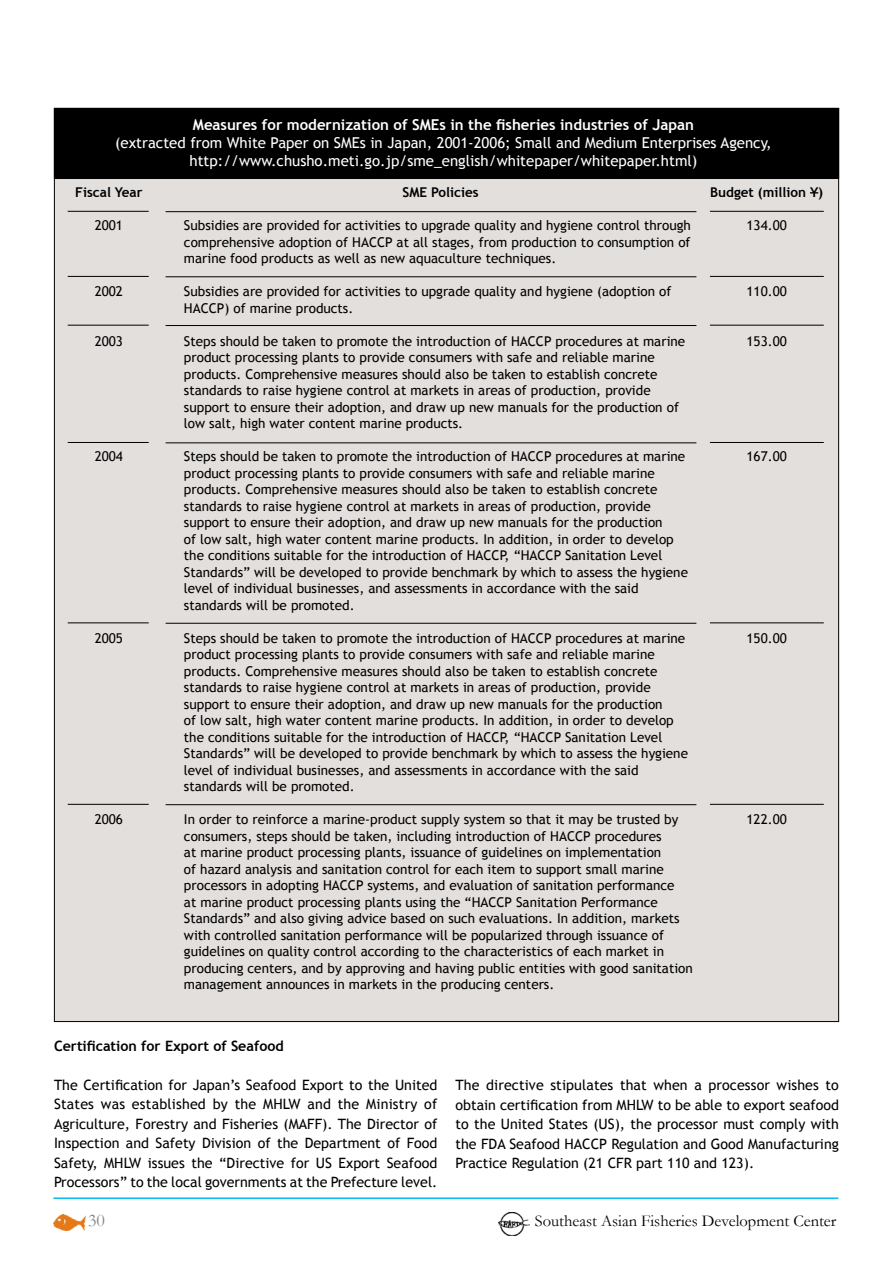
<style>
.page{position:relative;width:893px;height:1263px;background:#fff}
.page>*{position:absolute;margin:0;border:0;box-sizing:border-box;transform-origin:0 0}
.t1{font:18px "Garamond";color:#808285}
.t2{font:16.5px "Garamond";color:#000}
.t3{font:15px/18px "Trebuchet MS";color:#fff;text-align:center}
.t4{font:700 15px "Trebuchet MS";color:#fff}
.t5{font:14.25px/19.5px "Trebuchet MS";color:#000;text-align:justify}
.t6{font:700 14.25px "Trebuchet MS";color:#000}
.t7{font:13.5px/16.5px "Trebuchet MS";color:#000}
.t8{font:700 13.5px "Trebuchet MS";color:#000}
</style>
<div class="page">
<img style="left:53px;top:1214px;width:32px;height:16px">
<img style="left:499px;top:1213px;width:30px;height:22px">
<hr style="left:53px;top:1197px;width:785px;height:2px;background:#00bdf2">
<div style="left:54px;top:108px;width:785px;height:913px;background:#e3dfdd"></div>
<div style="left:54px;top:108px;width:785px;height:70px;background:#000"></div>
<div style="left:54px;top:108px;width:785px;height:71px;border:1px solid #000"></div>
<hr style="left:68px;top:276px;width:81px;height:1px;background:#000">
<hr style="left:166px;top:276px;width:530px;height:1px;background:#000">
<hr style="left:710px;top:276px;width:114px;height:1px;background:#000">
<hr style="left:68px;top:325px;width:81px;height:1px;background:#000">
<hr style="left:166px;top:325px;width:530px;height:1px;background:#000">
<hr style="left:710px;top:325px;width:114px;height:1px;background:#000">
<hr style="left:68px;top:442px;width:81px;height:1px;background:#000">
<hr style="left:166px;top:443px;width:530px;height:1px;background:#000">
<hr style="left:710px;top:442px;width:114px;height:1px;background:#000">
<hr style="left:68px;top:623px;width:81px;height:1px;background:#000">
<hr style="left:166px;top:623px;width:530px;height:1px;background:#000">
<hr style="left:710px;top:623px;width:114px;height:1px;background:#000">
<hr style="left:68px;top:804px;width:81px;height:1px;background:#000">
<hr style="left:166px;top:804px;width:530px;height:1px;background:#000">
<hr style="left:710px;top:804px;width:114px;height:1px;background:#000">
<hr style="left:68px;top:211px;width:81px;height:1px;background:#000">
<hr style="left:166px;top:211px;width:530px;height:1px;background:#000">
<hr style="left:710px;top:211px;width:114px;height:1px;background:#000">
<p class="t4" style="left:193px;top:115px;width:503px">Measures for modernization of SMEs in the fisheries industries of Japan</p>
<p class="t3" style="left:115px;top:134px;width:658px">(extracted from White Paper on SMEs in Japan, 2001-2006; Small and Medium Enterprises Agency, http://www.chusho.meti.go.jp/sme_english/whitepaper/whitepaper.html)</p>
<p class="t8" style="left:75px;top:184px;width:69px">Fiscal Year</p>
<p class="t7" style="left:95px;top:217px;width:30px">2001</p>
<p class="t8" style="left:710px;top:184px;width:115px">Budget (million Y)</p>
<p class="t7" style="left:746px;top:217px;width:42px">134.00</p>
<p class="t8" style="left:403px;top:184px;width:78px">SME Policies</p>
<p class="t7" style="left:184px;top:217px;width:508px;text-align:justify">Subsidies are provided for activities to upgrade quality and hygiene control through comprehensive adoption of HACCP at all stages, from production to consumption of marine food products as well as new aquaculture techniques.</p>
<p class="t7" style="left:184px;top:283px;width:489px">Subsidies are provided for activities to upgrade quality and hygiene (adoption of<br>HACCP) of marine products.</p>
<p class="t7" style="left:184px;top:333px;width:503px">Steps should be taken to promote the introduction of HACCP procedures at marine product processing plants to provide consumers with safe and reliable marine products. Comprehensive measures should also be taken to establish concrete standards to raise hygiene control at markets in areas of production, provide support to ensure their adoption, and draw up new manuals for the production of low salt, high water content marine products.</p>
<p class="t7" style="left:184px;top:448px;width:506px">Steps should be taken to promote the introduction of HACCP procedures at marine product processing plants to provide consumers with safe and reliable marine products. Comprehensive measures should also be taken to establish concrete standards to raise hygiene control at markets in areas of production, provide support to ensure their adoption, and draw up new manuals for the production<br>of low salt, high water content marine products. In addition, in order to develop the conditions suitable for the introduction of HACCP, “HACCP Sanitation Level Standards” will be developed to provide benchmark by which to assess the hygiene level of individual businesses, and assessments in accordance with the said standards will be promoted.</p>
<p class="t7" style="left:184px;top:630px;width:506px">Steps should be taken to promote the introduction of HACCP procedures at marine product processing plants to provide consumers with safe and reliable marine products. Comprehensive measures should also be taken to establish concrete standards to raise hygiene control at markets in areas of production, provide support to ensure their adoption, and draw up new manuals for the production<br>of low salt, high water content marine products. In addition, in order to develop the conditions suitable for the introduction of HACCP, “HACCP Sanitation Level Standards” will be developed to provide benchmark by which to assess the hygiene level of individual businesses, and assessments in accordance with the said standards will be promoted.</p>
<p class="t7" style="left:184px;top:811px;width:510px">In order to reinforce a marine-product supply system so that it may be trusted by consumers, steps should be taken, including introduction of HACCP procedures<br>at marine product processing plants, issuance of guidelines on implementation<br>of hazard analysis and sanitation control for each item to support small marine processors in adopting HACCP systems, and evaluation of sanitation performance<br>at marine product processing plants using the “HACCP Sanitation Performance Standards” and also giving advice based on such evaluations. In addition, markets with controlled sanitation performance will be popularized through issuance of guidelines on quality control according to the characteristics of each market in producing centers, and by approving and having public entities with good sanitation management announces in markets in the producing centers.</p>
<p class="t7" style="left:95px;top:283px;width:30px">2002</p>
<p class="t7" style="left:95px;top:333px;width:30px">2003</p>
<p class="t7" style="left:746px;top:283px;width:42px">110.00</p>
<p class="t7" style="left:746px;top:333px;width:42px">153.00</p>
<p class="t7" style="left:95px;top:448px;width:30px">2004</p>
<p class="t7" style="left:746px;top:448px;width:42px">167.00</p>
<p class="t7" style="left:95px;top:630px;width:30px">2005</p>
<p class="t7" style="left:746px;top:630px;width:42px">150.00</p>
<p class="t7" style="left:95px;top:811px;width:30px">2006</p>
<p class="t7" style="left:746px;top:811px;width:42px">122.00</p>
<p class="t6" style="left:54px;top:1036px;width:231px">Certification for Export of Seafood</p>
<p class="t5" style="left:54px;top:1075px;width:385px">The Certification for Japan’s Seafood Export to the United States was established by the MHLW and the Ministry of Agriculture, Forestry and Fisheries (MAFF). The Director of Inspection and Safety Division of the Department of Food Safety, MHLW issues the “Directive for US Export Seafood Processors” to the local governments at the Prefecture level.</p>
<p class="t5" style="left:455px;top:1075px;width:385px">The directive stipulates that when a processor wishes to obtain certification from MHLW to be able to export seafood to the United States (US), the processor must comply with the FDA Seafood HACCP Regulation and Good Manufacturing Practice Regulation (21 CFR part 110 and 123).</p>
<h1 class="t1" style="left:88px;top:1210px;width:18px">30</h1>
<p class="t2" style="left:535px;top:1211px;width:303px">Southeast Asian Fisheries Development Center</p>
</div>
